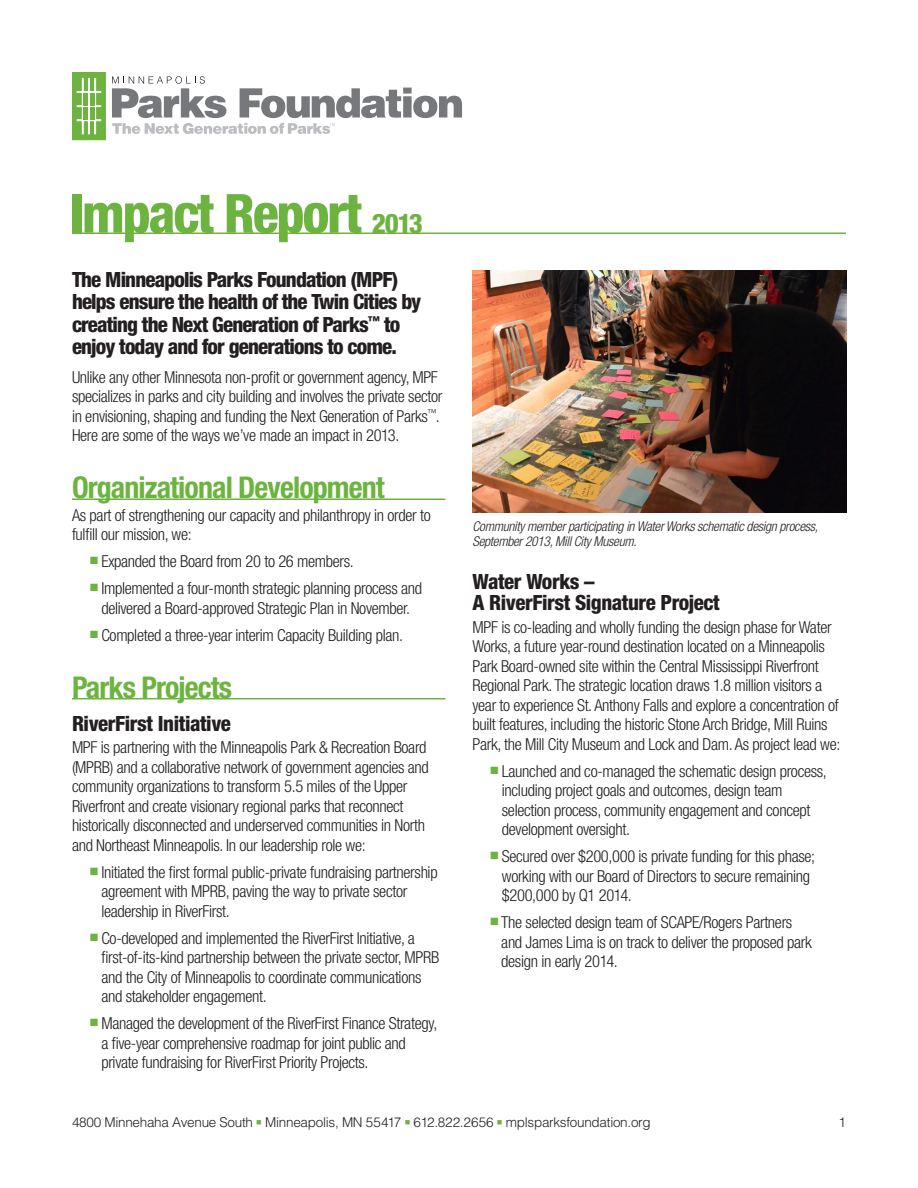
<style>
.page{position:relative;width:918px;height:1188px;background:#fff}
.page>*{position:absolute;margin:0;border:0;box-sizing:border-box;transform-origin:0 0}
.t1{font:800 condensed 54px "Helvetica Neue";letter-spacing:-.04em;color:#6cb43f}
.t2{font:700 condensed 30px "Helvetica Neue";letter-spacing:-.03em;color:#6cb43f}
.t3{font:800 condensed 21px/22.5px "Helvetica Neue";letter-spacing:-.04em;color:#231f20}
.t4{font:800 condensed 21px/21px "Helvetica Neue";letter-spacing:-.02em;color:#231f20}
.t5{font:300 condensed 16.5px/19.5px "Helvetica Neue";letter-spacing:-.02em;color:#231f20}
.t6{font:italic 300 condensed 13.5px/15px "Helvetica Neue";letter-spacing:-.02em;color:#231f20}
.t7{font:300 13.5px "Helvetica";letter-spacing:-.02em;color:#231f20}
.s1{font-size:27px}
.s2{color:#6cb43f}
</style>
<div class="page">
<svg style="left:72px;top:72px;width:34px;height:68px;background:#86c162"></svg>
<hr style="left:90px;top:107px;width:4px;height:12px;background:#6cb43f">
<hr style="left:90px;top:93px;width:4px;height:12px;background:#6cb43f">
<hr style="left:84px;top:107px;width:4px;height:12px;background:#6cb43f">
<svg style="left:112px;top:76px;width:350px;height:58px"></svg>
<hr style="left:72px;top:232px;width:774px;height:2px;background:#6cb43f">
<hr style="left:72px;top:498px;width:374px;height:2px;background:#6cb43f">
<hr style="left:72px;top:698px;width:374px;height:1px;background:#6cb43f">
<img style="left:473px;top:270px;width:373px;height:242px">
<p class="t1" style="left:69px;top:180px;width:355px">Impact Report <span class="s1">2013</span></p>
<p class="t3" style="left:72px;top:268px;width:351px">The Minneapolis Parks Foundation (MPF) helps ensure the health of the Twin Cities by creating the Next Generation of Parks<sup>™</sup> to enjoy today and for generations to come.</p>
<p class="t5" style="left:72px;top:367px;width:372px">Unlike any other Minnesota non-profit or government agency, MPF specializes in parks and city building and involves the private sector in envisioning, shaping and funding the Next Generation of Parks<sup>™</sup>.<br>Here are some of the ways we’ve made an impact in 2013.</p>
<p class="t2" style="left:72px;top:470px;width:314px">Organizational Development</p>
<p class="t5" style="left:72px;top:505px;width:360px">As part of strengthening our capacity and philanthropy in order to fulfill our mission, we:</p>
<p class="t5" style="left:90px;top:552px;width:265px"><sup>■</sup> Expanded the Board from 20 to 26 members.</p>
<p class="t5" style="left:90px;top:579px;width:334px;text-align:center"><sup>■</sup> Implemented a four-month strategic planning process and delivered a Board-approved Strategic Plan in November.</p>
<p class="t5" style="left:90px;top:625px;width:315px"><sup>■</sup> Completed a three-year interim Capacity Building plan.</p>
<p class="t2" style="left:72px;top:669px;width:162px">Parks Projects</p>
<p class="t4" style="left:72px;top:713px;width:161px">RiverFirst Initiative</p>
<p class="t5" style="left:72px;top:738px;width:358px">MPF is partnering with the Minneapolis Park &amp; Recreation Board (MPRB) and a collaborative network of government agencies and community organizations to transform 5.5 miles of the Upper Riverfront and create visionary regional parks that reconnect historically disconnected and underserved communities in North and Northeast Minneapolis. In our leadership role we:</p>
<p class="t5" style="left:101px;top:862px;width:338px;text-indent:-11px"><sup>■</sup> Initiated the first formal public-private fundraising partnership agreement with MPRB, paving the way to private sector leadership in RiverFirst.</p>
<p class="t5" style="left:101px;top:928px;width:339px;text-indent:-11px"><sup>■</sup> Co-developed and implemented the RiverFirst Initiative, a first-of-its-kind partnership between the private sector, MPRB and the City of Minneapolis to coordinate communications and stakeholder engagement.</p>
<p class="t5" style="left:101px;top:1014px;width:337px;text-indent:-11px"><sup>■</sup> Managed the development of the RiverFirst Finance Strategy, a five-year comprehensive roadmap for joint public and private fundraising for RiverFirst Priority Projects.</p>
<p class="t6" style="left:472px;top:519px;width:347px">Community member participating in Water Works schematic design process,<br>September 2013, Mill City Museum.</p>
<p class="t4" style="left:472px;top:571px;width:249px">Water Works –<br>A RiverFirst Signature Project</p>
<p class="t5" style="left:472px;top:617px;width:369px">MPF is co-leading and wholly funding the design phase for Water Works, a future year-round destination located on a Minneapolis Park Board-owned site within the Central Mississippi Riverfront Regional Park. The strategic location draws 1.8 million visitors a year to experience St. Anthony Falls and explore a concentration of built features, including the historic Stone Arch Bridge, Mill Ruins Park, the Mill City Museum and Lock and Dam. As project lead we:</p>
<p class="t5" style="left:502px;top:761px;width:326px;text-indent:-11px"><sup>■</sup> Launched and co-managed the schematic design process, including project goals and outcomes, design team selection process, community engagement and concept development oversight.</p>
<p class="t5" style="left:502px;top:847px;width:315px;text-indent:-11px"><sup>■</sup> Secured over $200,000 is private funding for this phase; working with our Board of Directors to secure remaining $200,000 by Q1 2014.</p>
<p class="t5" style="left:501px;top:913px;width:312px;text-indent:-11px"><sup>■</sup> The selected design team of SCAPE/Rogers Partners and James Lima is on track to deliver the proposed park design in early 2014.</p>
<p class="t7" style="left:72px;top:1113px;width:580px">4800 Minnehaha Avenue South <span class="s2">■</span> Minneapolis, MN 55417 <span class="s2">■</span> 612.822.2656 <span class="s2">■</span> mplsparksfoundation.org</p>
<p class="t7" style="left:838px;top:1113px;width:9px">1</p>
</div>
